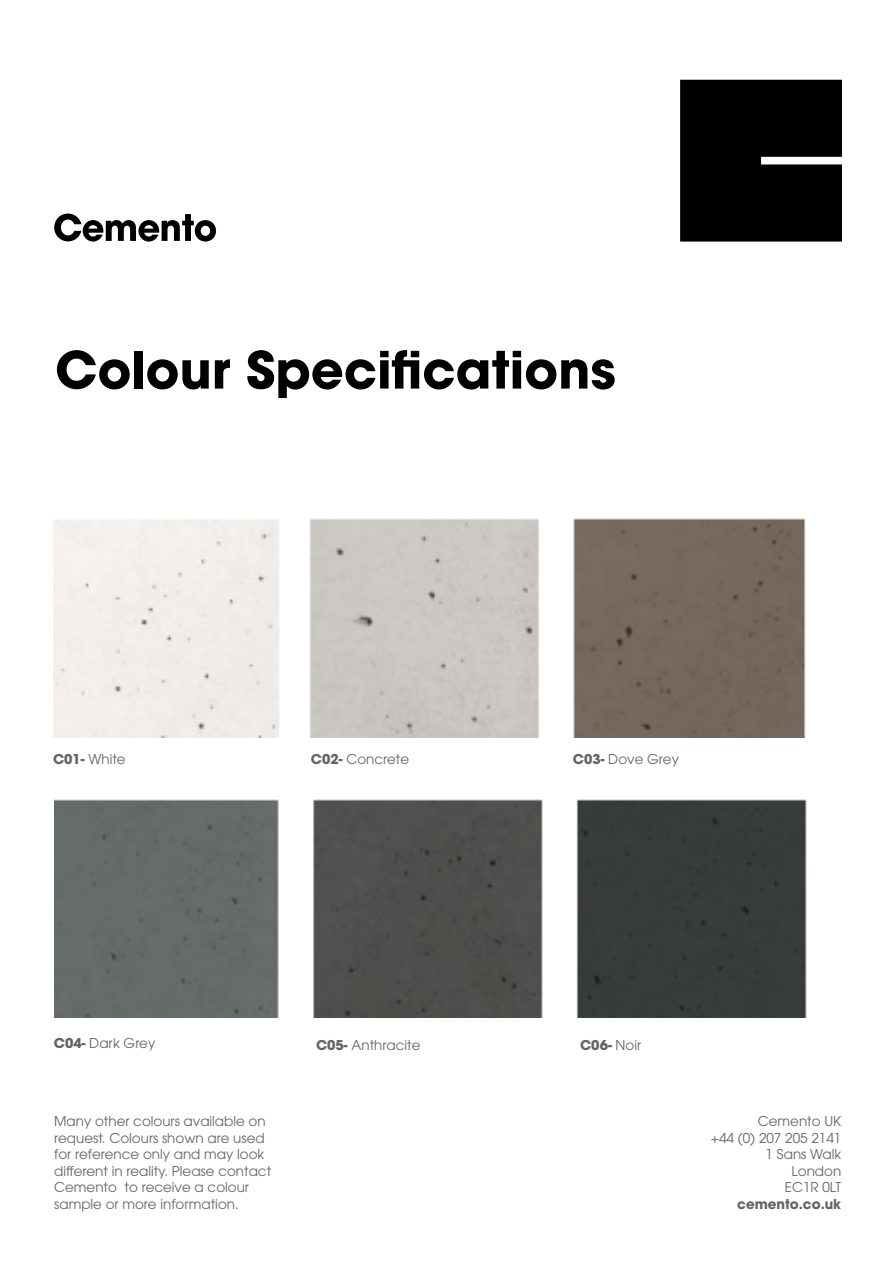
<style>
.page{position:relative;width:893px;height:1263px;background:#fff}
.page>*{position:absolute;margin:0;border:0;box-sizing:border-box;transform-origin:0 0}
.t1{font:700 51px "ITC Avant Garde Std";color:#000}
.t2{font:13.5px/16.5px "ITC Avant Garde Std";color:#636466}
.t3{font:700 13.5px "ITC Avant Garde Std";color:#636466}
.s1{font-weight:700}
.s2{font-weight:400}
</style>
<div class="page">
<svg style="left:54px;top:214px;width:162px;height:28px"></svg>
<div style="left:680px;top:80px;width:162px;height:162px;background:#000"></div>
<img style="left:53px;top:518px;width:753px;height:219px">
<img style="left:55px;top:799px;width:752px;height:218px">
<h1 class="t1" style="left:55px;top:336px;width:562px">Colour Specifications</h1>
<p class="t2" style="left:53px;top:750px;width:74px"><span class="s1">C01-</span> White</p>
<p class="t2" style="left:311px;top:750px;width:100px"><span class="s1">C02-</span> Concrete</p>
<p class="t2" style="left:573px;top:750px;width:108px"><span class="s1">C03-</span> Dove Grey</p>
<p class="t2" style="left:54px;top:1035px;width:103px"><span class="s1">C04-</span> Dark Grey</p>
<p class="t2" style="left:316px;top:1037px;width:106px"><span class="s1">C05-</span> Anthracite</p>
<p class="t3" style="left:580px;top:1036px;width:63px">C06- <span class="s2">Noir</span></p>
<p class="t2" style="left:54px;top:1113px;width:219px">Many other colours available on request. Colours shown are used for reference only and may look different in reality. Please contact<br>Cemento to receive a colour sample or more information.</p>
<p class="t2" style="left:711px;top:1113px;width:132px;text-align:right">Cemento UK<br>+44 (0) 207 205 2141<br>1 Sans Walk<br>London<br>EC1R 0LT</p>
<p class="t3" style="left:737px;top:1195px;width:105px">cemento.co.uk</p>
</div>
